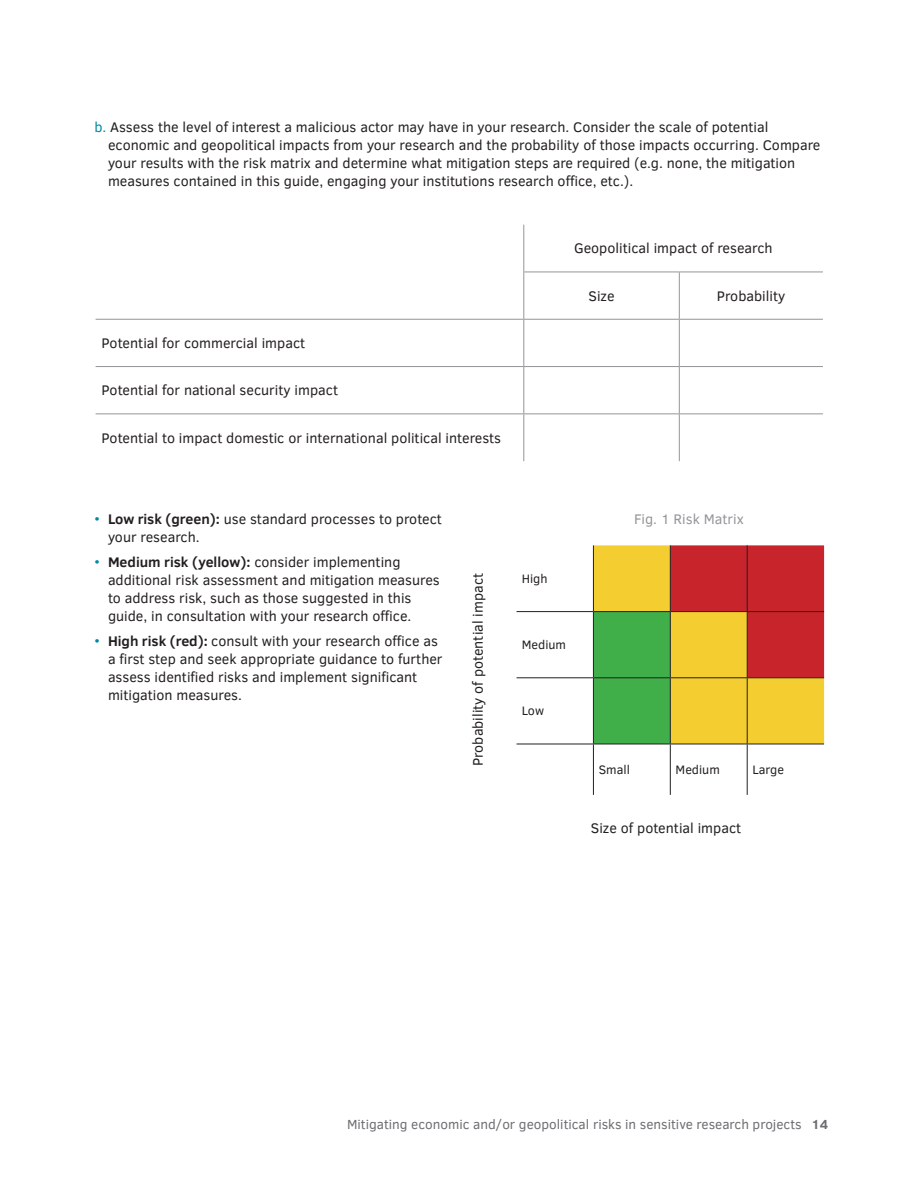
<style>
.page{position:relative;width:918px;height:1188px;background:#fff}
.page>*{position:absolute;margin:0;border:0;box-sizing:border-box;transform-origin:0 0}
.Body{font:14.25px/18px "Clear Sans";color:#231f20}
.Body-2{font:14.25px "Clear Sans";color:#939598}
.t1{font:13.5px "Clear Sans";color:#6c6d70}
.Body-3{font:12.6px "Clear Sans";color:#231f20}
.s1{color:#0188a2}
.s2{font-weight:700}
</style>
<div class="page">
<hr style="left:523px;top:225px;width:1px;height:47px;background:#939598">
<hr style="left:523px;top:272px;width:1px;height:47px;background:#939598">
<hr style="left:679px;top:272px;width:1px;height:47px;background:#939598">
<hr style="left:96px;top:319px;width:428px;height:1px;background:#939598">
<hr style="left:524px;top:319px;width:155px;height:1px;background:#939598">
<hr style="left:523px;top:320px;width:1px;height:46px;background:#939598">
<hr style="left:679px;top:319px;width:144px;height:1px;background:#939598">
<hr style="left:679px;top:320px;width:1px;height:46px;background:#939598">
<hr style="left:96px;top:366px;width:428px;height:1px;background:#939598">
<hr style="left:524px;top:366px;width:155px;height:1px;background:#939598">
<hr style="left:523px;top:367px;width:1px;height:46px;background:#939598">
<hr style="left:679px;top:366px;width:144px;height:1px;background:#939598">
<hr style="left:679px;top:367px;width:1px;height:46px;background:#939598">
<hr style="left:96px;top:413px;width:428px;height:1px;background:#939598">
<hr style="left:524px;top:413px;width:155px;height:1px;background:#939598">
<hr style="left:523px;top:414px;width:1px;height:47px;background:#939598">
<hr style="left:679px;top:413px;width:144px;height:1px;background:#939598">
<hr style="left:679px;top:414px;width:1px;height:47px;background:#939598">
<hr style="left:523px;top:272px;width:156px;height:1px;background:#939598">
<hr style="left:679px;top:272px;width:144px;height:1px;background:#939598">
<svg style="left:594px;top:545px;width:230px;height:199px;background:#bc8d34"></svg>
<hr style="left:593px;top:545px;width:1px;height:66px;background:#231f20">
<hr style="left:670px;top:545px;width:1px;height:66px;background:#231f20">
<hr style="left:747px;top:545px;width:1px;height:66px;background:#231f20">
<hr style="left:517px;top:611px;width:76px;height:1px;background:#231f20">
<hr style="left:593px;top:611px;width:77px;height:1px;background:#231f20">
<hr style="left:593px;top:612px;width:1px;height:65px;background:#231f20">
<hr style="left:670px;top:611px;width:77px;height:1px;background:#231f20">
<hr style="left:670px;top:612px;width:1px;height:65px;background:#231f20">
<hr style="left:747px;top:611px;width:77px;height:1px;background:#231f20">
<hr style="left:747px;top:612px;width:1px;height:65px;background:#231f20">
<hr style="left:517px;top:677px;width:76px;height:1px;background:#231f20">
<hr style="left:593px;top:677px;width:77px;height:1px;background:#231f20">
<hr style="left:593px;top:678px;width:1px;height:66px;background:#231f20">
<hr style="left:670px;top:677px;width:77px;height:1px;background:#231f20">
<hr style="left:670px;top:678px;width:1px;height:66px;background:#231f20">
<hr style="left:747px;top:677px;width:77px;height:1px;background:#231f20">
<hr style="left:747px;top:678px;width:1px;height:66px;background:#231f20">
<hr style="left:517px;top:744px;width:76px;height:1px;background:#231f20">
<hr style="left:593px;top:744px;width:77px;height:1px;background:#231f20">
<hr style="left:593px;top:744px;width:1px;height:51px;background:#231f20">
<hr style="left:670px;top:744px;width:77px;height:1px;background:#231f20">
<hr style="left:670px;top:744px;width:1px;height:51px;background:#231f20">
<hr style="left:747px;top:744px;width:77px;height:1px;background:#231f20">
<hr style="left:747px;top:744px;width:1px;height:51px;background:#231f20">
<p class="Body" style="left:108px;top:118px;width:714px;text-indent:-14px"><span class="s1">b.</span> Assess the level of interest a malicious actor may have in your research. Consider the scale of potential economic and geopolitical impacts from your research and the probability of those impacts occurring. Compare your results with the risk matrix and determine what mitigation steps are required (e.g. none, the mitigation measures contained in this guide, engaging your institutions research office, etc.).</p>
<p class="Body" style="left:102px;top:334px;width:205px">Potential for commercial impact</p>
<p class="Body" style="left:102px;top:381px;width:238px">Potential for national security impact</p>
<p class="Body" style="left:102px;top:429px;width:401px">Potential to impact domestic or international political interests</p>
<p class="Body" style="left:574px;top:239px;width:200px">Geopolitical impact of research</p>
<p class="Body" style="left:588px;top:287px;width:28px">Size</p>
<p class="Body" style="left:717px;top:287px;width:70px">Probability</p>
<p class="Body" style="left:108px;top:510px;width:336px;text-indent:-14px"><span class="s1">•</span> <span class="s2">Low risk (green):</span> use standard processes to protect your research.</p>
<p class="Body" style="left:108px;top:553px;width:333px;text-indent:-14px"><span class="s1">•</span> <span class="s2">Medium risk (yellow):</span> consider implementing additional risk assessment and mitigation measures to address risk, such as those suggested in this guide, in consultation with your research office.</p>
<p class="Body" style="left:108px;top:632px;width:336px;text-indent:-14px"><span class="s1">•</span> <span class="s2">High risk (red):</span> consult with your research office as a first step and seek appropriate guidance to further assess identified risks and implement significant mitigation measures.</p>
<p class="Body" style="left:469px;top:766px;width:194px;rotate:-90deg">Probability of potential impact</p>
<p class="Body-3" style="left:522px;top:570px;width:27px">High</p>
<p class="Body-3" style="left:522px;top:637px;width:46px">Medium</p>
<p class="Body-3" style="left:522px;top:703px;width:24px">Low</p>
<p class="Body-2" style="left:634px;top:510px;width:111px">Fig. 1 Risk Matrix</p>
<p class="Body-3" style="left:599px;top:761px;width:33px">Small</p>
<p class="Body-3" style="left:676px;top:761px;width:46px">Medium</p>
<p class="Body-3" style="left:752px;top:761px;width:33px">Large</p>
<p class="Body" style="left:591px;top:819px;width:152px">Size of potential impact</p>
<p class="t1" style="left:347px;top:1115px;width:483px">Mitigating economic and/or geopolitical risks in sensitive research projects <span class="s2">14</span></p>
</div>
